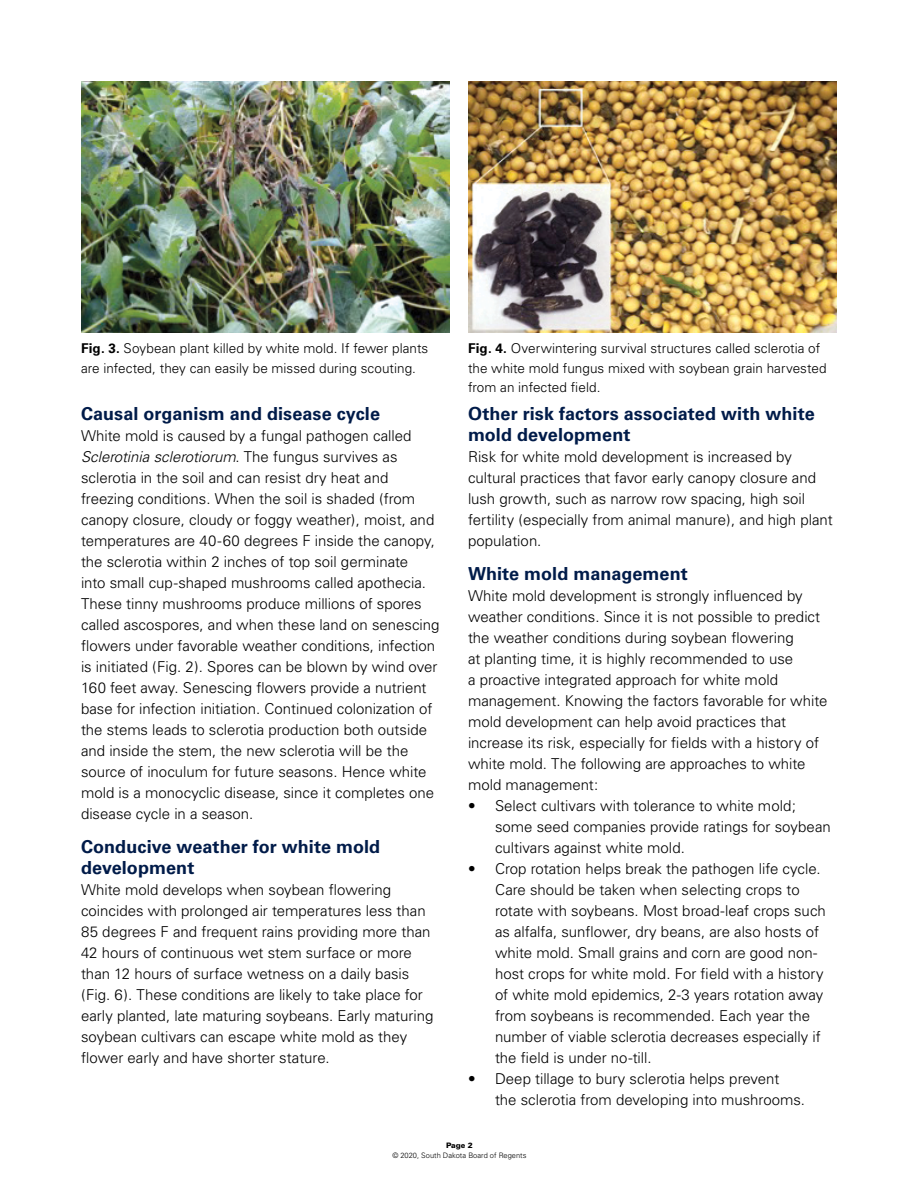
<style>
.page{position:relative;width:918px;height:1188px;background:#fff}
.page>*{position:absolute;margin:0;border:0;box-sizing:border-box;transform-origin:0 0}
.t1{font:700 18px/21px "Univers";letter-spacing:.005em;color:#001b49}
.t2{font:300 15px/21px "Univers";color:#000}
.t3{font:300 13.5px/19.5px "Univers";letter-spacing:.005em;color:#000}
.t4{font:300 7.5px "Univers";color:#000}
.t5{font:900 7.5px "Univers";color:#000}
.s1{font-weight:700}
.s2{font-style:italic}
</style>
<div class="page">
<img style="left:81px;top:81px;width:369px;height:252px">
<img style="left:468px;top:81px;width:369px;height:252px">
<p class="t3" style="left:81px;top:339px;width:349px"><span class="s1">Fig. 3.</span> Soybean plant killed by white mold. If fewer plants are infected, they can easily be missed during scouting.</p>
<p class="t3" style="left:468px;top:339px;width:360px"><span class="s1">Fig. 4.</span> Overwintering survival structures called sclerotia of the white mold fungus mixed with soybean grain harvested from an infected field.</p>
<p class="t1" style="left:81px;top:403px;width:301px">Causal organism and disease cycle</p>
<p class="t2" style="left:81px;top:425px;width:360px">White mold is caused by a fungal pathogen called <span class="s2">Sclerotinia sclerotiorum</span>. The fungus survives as sclerotia in the soil and can resist dry heat and freezing conditions. When the soil is shaded (from canopy closure, cloudy or foggy weather), moist, and temperatures are 40-60 degrees F inside the canopy, the sclerotia within 2 inches of top soil germinate<br>into small cup-shaped mushrooms called apothecia.<br>These tinny mushrooms produce millions of spores called ascospores, and when these land on senescing flowers under favorable weather conditions, infection is initiated (Fig. 2). Spores can be blown by wind over 160 feet away. Senescing flowers provide a nutrient base for infection initiation. Continued colonization of the stems leads to sclerotia production both outside and inside the stem, the new sclerotia will be the source of inoculum for future seasons. Hence white mold is a monocyclic disease, since it completes one disease cycle in a season.</p>
<p class="t1" style="left:81px;top:836px;width:301px">Conducive weather for white mold development</p>
<p class="t2" style="left:81px;top:879px;width:354px">White mold develops when soybean flowering coincides with prolonged air temperatures less than 85 degrees F and frequent rains providing more than 42 hours of continuous wet stem surface or more than 12 hours of surface wetness on a daily basis (Fig. 6). These conditions are likely to take place for early planted, late maturing soybeans. Early maturing soybean cultivars can escape white mold as they flower early and have shorter stature.</p>
<p class="t1" style="left:468px;top:403px;width:348px">Other risk factors associated with white mold development</p>
<p class="t2" style="left:468px;top:446px;width:366px">Risk for white mold development is increased by cultural practices that favor early canopy closure and lush growth, such as narrow row spacing, high soil fertility (especially from animal manure), and high plant population.</p>
<p class="t1" style="left:468px;top:563px;width:221px">White mold management</p>
<p class="t2" style="left:468px;top:585px;width:361px">White mold development is strongly influenced by weather conditions. Since it is not possible to predict the weather conditions during soybean flowering<br>at planting time, it is highly recommended to use<br>a proactive integrated approach for white mold management. Knowing the factors favorable for white mold development can help avoid practices that increase its risk, especially for fields with a history of white mold. The following are approaches to white mold management:</p>
<p class="t2" style="left:495px;top:795px;width:337px;text-indent:-27px">• Select cultivars with tolerance to white mold; some seed companies provide ratings for soybean cultivars against white mold.</p>
<p class="t2" style="left:495px;top:858px;width:332px;text-indent:-27px">• Crop rotation helps break the pathogen life cycle.<br>Care should be taken when selecting crops to rotate with soybeans. Most broad-leaf crops such as alfalfa, sunflower, dry beans, are also hosts of white mold. Small grains and corn are good non&shy;host crops for white mold. For field with a history of white mold epidemics, 2-3 years rotation away from soybeans is recommended. Each year the number of viable sclerotia decreases especially if the field is under no-till.</p>
<p class="t2" style="left:495px;top:1068px;width:312px;text-indent:-27px">• Deep tillage to bury sclerotia helps prevent<br>the sclerotia from developing into mushrooms.</p>
<p class="t5" style="left:446px;top:1140px;width:28px">Page 2</p>
<p class="t4" style="left:392px;top:1151px;width:136px">© 2020, South Dakota Board of Regents</p>
</div>
